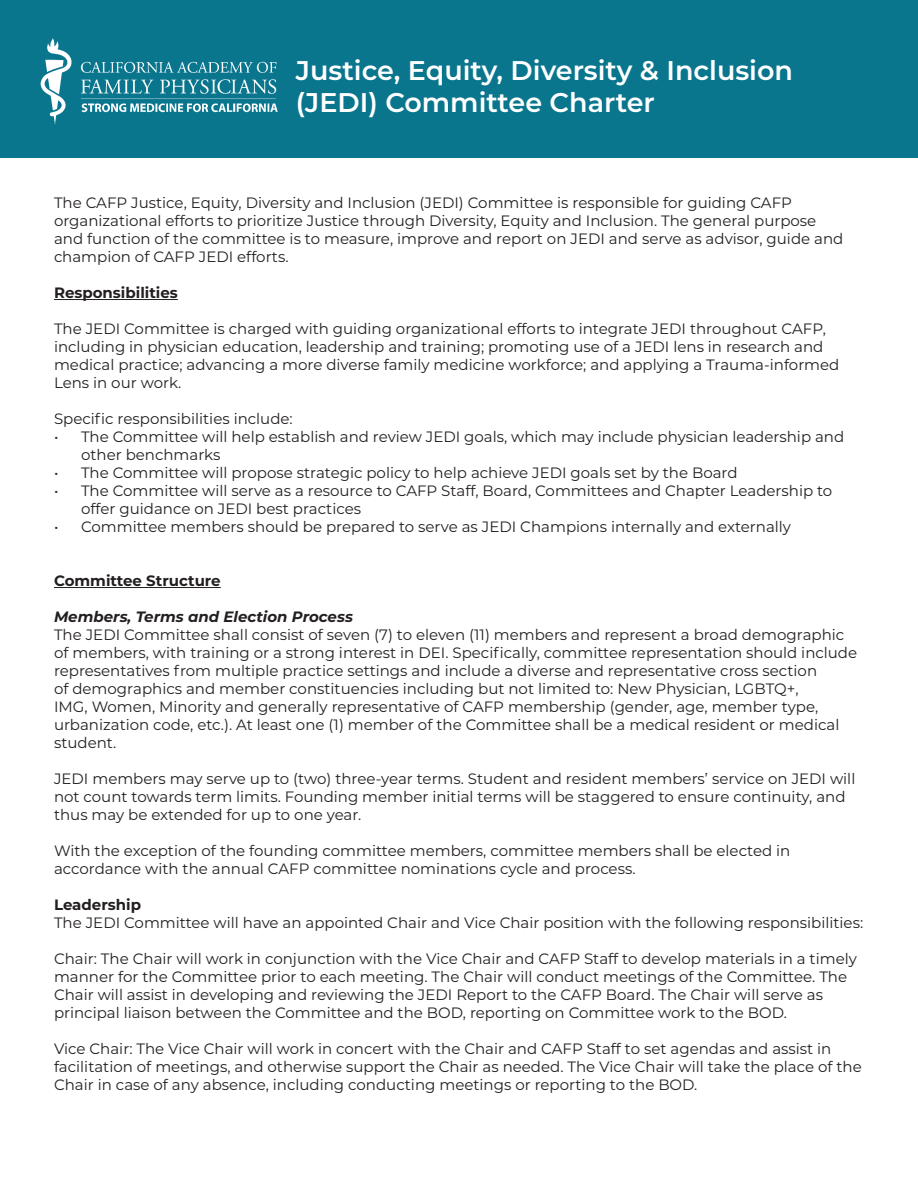
<style>
.page{position:relative;width:918px;height:1188px;background:#fff}
.page>*{position:absolute;margin:0;border:0;box-sizing:border-box;transform-origin:0 0}
.t1{font:600 27px/31.5px "Montserrat";color:#fff}
.t2{font:15px/18px "Montserrat";color:#231f20}
.t3{font:700 15px "Montserrat";color:#231f20}
.t4{font:italic 700 15px "Montserrat";color:#231f20}
</style>
<div class="page">
<div style="left:0;top:0;width:918px;height:158px;background:#0a768e"></div>
<hr style="left:54px;top:299px;width:124px;height:1px;background:#231f20">
<hr style="left:54px;top:587px;width:167px;height:1px;background:#231f20">
<img style="left:40px;top:38px;width:238px;height:86px">
<p class="t1" style="left:296px;top:54px;width:499px">Justice, Equity, Diversity &amp; Inclusion (JEDI) Committee Charter</p>
<p class="t2" style="left:54px;top:193px;width:791px">The CAFP Justice, Equity, Diversity and Inclusion (JEDI) Committee is responsible for guiding CAFP organizational efforts to prioritize Justice through Diversity, Equity and Inclusion. The general purpose and function of the committee is to measure, improve and report on JEDI and serve as advisor, guide and champion of CAFP JEDI efforts.</p>
<p class="t3" style="left:54px;top:282px;width:125px">Responsibilities</p>
<p class="t2" style="left:54px;top:319px;width:787px">The JEDI Committee is charged with guiding organizational efforts to integrate JEDI throughout CAFP, including in physician education, leadership and training; promoting use of a JEDI lens in research and medical practice; advancing a more diverse family medicine workforce; and applying a Trauma-informed Lens in our work.</p>
<p class="t2" style="left:54px;top:409px;width:240px">Specific responsibilities include:</p>
<p class="t2" style="left:81px;top:427px;width:765px;text-indent:-27px">• The Committee will help establish and review JEDI goals, which may include physician leadership and other benchmarks</p>
<p class="t2" style="left:54px;top:463px;width:685px">• The Committee will propose strategic policy to help achieve JEDI goals set by the Board</p>
<p class="t2" style="left:81px;top:481px;width:753px;text-indent:-27px">• The Committee will serve as a resource to CAFP Staff, Board, Committees and Chapter Leadership to offer guidance on JEDI best practices</p>
<p class="t2" style="left:54px;top:517px;width:739px">• Committee members should be prepared to serve as JEDI Champions internally and externally</p>
<p class="t3" style="left:54px;top:570px;width:168px">Committee Structure</p>
<p class="t4" style="left:54px;top:606px;width:300px">Members, Terms and Election Process</p>
<p class="t2" style="left:54px;top:625px;width:805px">The JEDI Committee shall consist of seven (7) to eleven (11) members and represent a broad demographic of members, with training or a strong interest in DEI. Specifically, committee representation should include representatives from multiple practice settings and include a diverse and representative cross section<br>of demographics and member constituencies including but not limited to: New Physician, LGBTQ+,<br>IMG, Women, Minority and generally representative of CAFP membership (gender, age, member type, urbanization code, etc.). At least one (1) member of the Committee shall be a medical resident or medical student.</p>
<p class="t2" style="left:54px;top:769px;width:803px">JEDI members may serve up to (two) three-year terms. Student and resident members’ service on JEDI will not count towards term limits. Founding member initial terms will be staggered to ensure continuity, and thus may be extended for up to one year.</p>
<p class="t2" style="left:54px;top:841px;width:738px">With the exception of the founding committee members, committee members shall be elected in accordance with the annual CAFP committee nominations cycle and process.</p>
<p class="t3" style="left:54px;top:894px;width:89px">Leadership</p>
<p class="t2" style="left:54px;top:913px;width:811px">The JEDI Committee will have an appointed Chair and Vice Chair position with the following responsibilities:</p>
<p class="t2" style="left:54px;top:949px;width:804px">Chair: The Chair will work in conjunction with the Vice Chair and CAFP Staff to develop materials in a timely manner for the Committee prior to each meeting. The Chair will conduct meetings of the Committee. The Chair will assist in developing and reviewing the JEDI Report to the CAFP Board. The Chair will serve as principal liaison between the Committee and the BOD, reporting on Committee work to the BOD.</p>
<p class="t2" style="left:54px;top:1039px;width:809px">Vice Chair: The Vice Chair will work in concert with the Chair and CAFP Staff to set agendas and assist in facilitation of meetings, and otherwise support the Chair as needed. The Vice Chair will take the place of the<br>Chair in case of any absence, including conducting meetings or reporting to the BOD.</p>
</div>
